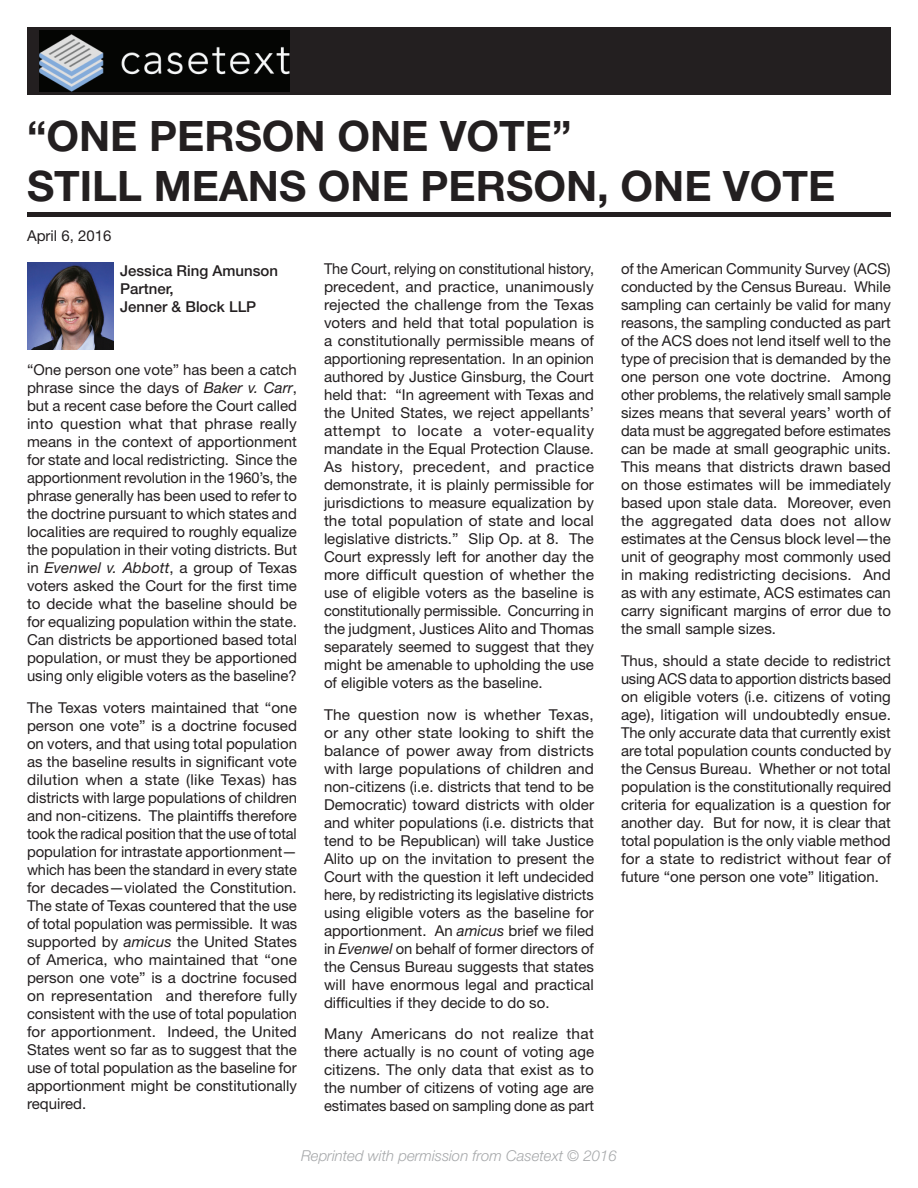
<style>
.page{position:relative;width:918px;height:1188px;background:#fff}
.page>*{position:absolute;margin:0;border:0;box-sizing:border-box;transform-origin:0 0}
.t1{font:700 42px/50.4px "Helvetica Neue";color:#231f20}
.t2{font:15px/18px "Helvetica Neue";color:#231f20;text-align:justify}
.t3{font:500 15px/18px "Helvetica Neue";color:#231f20}
.t4{font:italic 300 15px "Helvetica Neue";color:#a7a9ab}
.s1{font-style:italic}
</style>
<div class="page">
<div style="left:27px;top:27px;width:864px;height:67px;background:#231f20"></div>
<div style="left:27px;top:212px;width:864px;height:5px;background:#231f20"></div>
<img style="left:27px;top:263px;width:86px;height:86px">
<img style="left:40px;top:30px;width:250px;height:61px">
<h1 class="t1" style="left:27px;top:109px;width:810px">“ONE PERSON ONE VOTE”<br>STILL MEANS ONE PERSON, ONE VOTE</h1>
<p class="t2" style="left:27px;top:226px;width:86px">April 6, 2016</p>
<p class="t3" style="left:120px;top:262px;width:159px">Jessica Ring Amunson<br>Partner,<br>Jenner &amp; Block LLP</p>
<p class="t2" style="left:27px;top:361px;width:272px">“One person one vote” has been a catch phrase since the days of <span class="s1">Baker v. Carr</span>, but a recent case before the Court called into question what that phrase really means in the context of apportionment for state and local redistricting. Since the apportionment revolution in the 1960’s, the phrase generally has been used to refer to the doctrine pursuant to which states and localities are required to roughly equalize the population in their voting districts. But in <span class="s1">Evenwel v. Abbott</span>, a group of Texas voters asked the Court for the first time to decide what the baseline should be for equalizing population within the state.<br>Can districts be apportioned based total population, or must they be apportioned using only eligible voters as the baseline?</p>
<p class="t2" style="left:27px;top:698px;width:272px">The Texas voters maintained that “one person one vote” is a doctrine focused on voters, and that using total population as the baseline results in significant vote dilution when a state (like Texas) has districts with large populations of children and non-citizens. The plaintiffs therefore took the radical position that the use of total population for intrastate apportionment— which has been the standard in every state for decades—violated the Constitution.<br>The state of Texas countered that the use of total population was permissible. It was supported by <span class="s1">amicus</span> the United States of America, who maintained that “one person one vote” is a doctrine focused on representation and therefore fully consistent with the use of total population for apportionment. Indeed, the United States went so far as to suggest that the use of total population as the baseline for apportionment might be constitutionally required.</p>
<p class="t2" style="left:324px;top:260px;width:272px">The Court, relying on constitutional history, precedent, and practice, unanimously rejected the challenge from the Texas voters and held that total population is a constitutionally permissible means of apportioning representation. In an opinion authored by Justice Ginsburg, the Court held that: “In agreement with Texas and the United States, we reject appellants’ attempt to locate a voter-equality mandate in the Equal Protection Clause.<br>As history, precedent, and practice demonstrate, it is plainly permissible for jurisdictions to measure equalization by the total population of state and local legislative districts.” Slip Op. at 8. The Court expressly left for another day the more difficult question of whether the use of eligible voters as the baseline is constitutionally permissible. Concurring in the judgment, Justices Alito and Thomas separately seemed to suggest that they might be amenable to upholding the use of eligible voters as the baseline.</p>
<p class="t2" style="left:324px;top:705px;width:272px">The question now is whether Texas, or any other state looking to shift the balance of power away from districts with large populations of children and non-citizens (i.e. districts that tend to be Democratic) toward districts with older and whiter populations (i.e. districts that tend to be Republican) will take Justice Alito up on the invitation to present the Court with the question it left undecided here, by redistricting its legislative districts using eligible voters as the baseline for apportionment. An <span class="s1">amicus</span> brief we filed in <span class="s1">Evenwel</span> on behalf of former directors of the Census Bureau suggests that states will have enormous legal and practical difficulties if they decide to do so.</p>
<p class="t2" style="left:324px;top:1025px;width:272px">Many Americans do not realize that there actually is no count of voting age citizens. The only data that exist as to the number of citizens of voting age are estimates based on sampling done as part</p>
<p class="t2" style="left:621px;top:260px;width:272px">of the American Community Survey (ACS) conducted by the Census Bureau. While sampling can certainly be valid for many reasons, the sampling conducted as part of the ACS does not lend itself well to the type of precision that is demanded by the one person one vote doctrine. Among other problems, the relatively small sample sizes means that several years’ worth of data must be aggregated before estimates can be made at small geographic units.<br>This means that districts drawn based on those estimates will be immediately based upon stale data. Moreover, even the aggregated data does not allow estimates at the Census block level—the unit of geography most commonly used in making redistricting decisions. And as with any estimate, ACS estimates can carry significant margins of error due to the small sample sizes.</p>
<p class="t2" style="left:621px;top:651px;width:272px">Thus, should a state decide to redistrict using ACS data to apportion districts based on eligible voters (i.e. citizens of voting age), litigation will undoubtedly ensue.<br>The only accurate data that currently exist are total population counts conducted by the Census Bureau. Whether or not total population is the constitutionally required criteria for equalization is a question for another day. But for now, it is clear that total population is the only viable method for a state to redistrict without fear of future “one person one vote” litigation.</p>
<p class="t4" style="left:301px;top:1147px;width:317px">Reprinted with permission from Casetext © 2016</p>
</div>
